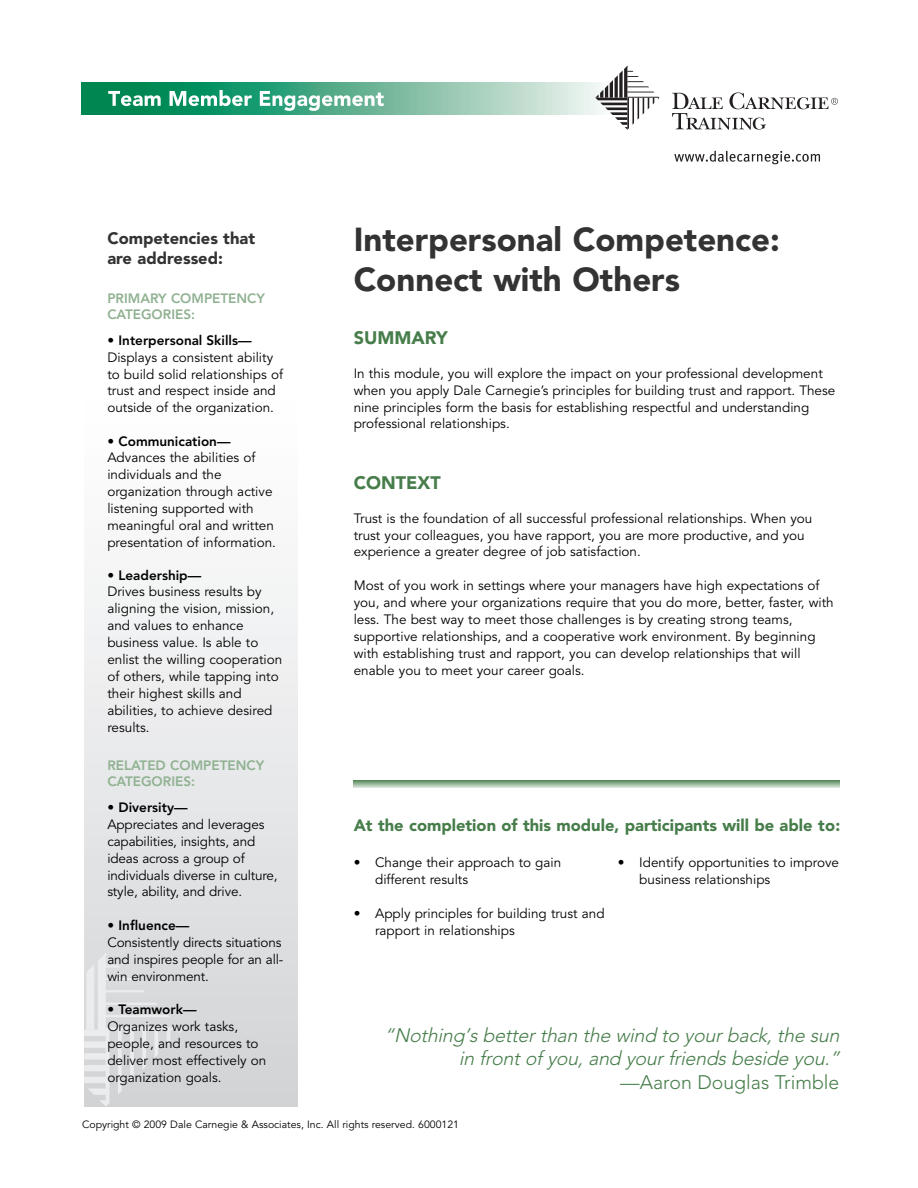
<style>
.page{position:relative;width:918px;height:1188px;background:#fff}
.page>*{position:absolute;margin:0;border:0;box-sizing:border-box;transform-origin:0 0}
.t1{font:900 33px/39.6px "Avenir LT";color:#333}
.t2{font:italic 300 19.5px/23.4px "Avenir LT";color:#467d4a;text-align:right}
.t3{font:300 19.5px "Avenir LT";color:#467d4a}
.t4{font:900 18px "Avenir LT";color:#467d4a}
.t5{font:900 16.5px "Avenir LT";color:#467d4a}
.t6{font:900 16.5px/19.8px "Avenir LT";color:#333}
.t7{font:13.5px/17px "Avenir LT";color:#000}
.t8{font:800 13.5px "Avenir LT";color:#000}
.t9{font:800 13.5px/16.2px "Avenir LT";color:#90b192}
.t10{font:10.5px "Avenir LT";color:#000}
</style>
<div class="page">
<div style="left:84px;top:83px;width:214px;height:1024px;background:linear-gradient(to bottom,#fff,#d6d7da)"></div>
<svg style="left:81px;top:82px;width:579px;height:32px;background:#6fb99c"></svg>
<svg style="left:108px;top:91px;width:53px;height:15px"></svg>
<svg style="left:170px;top:90px;width:82px;height:16px"></svg>
<svg style="left:260px;top:91px;width:124px;height:20px"></svg>
<svg style="left:595px;top:66px;width:64px;height:64px"></svg>
<svg style="left:672px;top:92px;width:166px;height:38px"></svg>
<svg style="left:674px;top:151px;width:146px;height:13px"></svg>
<svg style="left:84px;top:953px;width:99px;height:154px;background:#dbdcde"></svg>
<svg style="left:354px;top:781px;width:485px;height:7px;background:#a0bca2"></svg>
<h1 class="t1" style="left:354px;top:220px;width:428px">Interpersonal Competence:<br>Connect with Others</h1>
<h3 class="t4" style="left:354px;top:326px;width:95px">SUMMARY</h3>
<p class="t7" style="left:354px;top:365px;width:483px">In this module, you will explore the impact on your professional development when you apply Dale Carnegie’s principles for building trust and rapport. These nine principles form the basis for establishing respectful and understanding professional relationships.</p>
<p class="t6" style="left:107px;top:228px;width:149px">Competencies that are addressed:</p>
<p class="t9" style="left:107px;top:290px;width:159px">PRIMARY COMPETENCY<br>CATEGORIES:</p>
<p class="t8" style="left:107px;top:332px;width:146px">• Interpersonal Skills—</p>
<p class="t7" style="left:107px;top:349px;width:177px">Displays a consistent ability to build solid relationships of trust and respect inside and outside of the organization.</p>
<p class="t8" style="left:107px;top:434px;width:125px">• Communication—</p>
<p class="t7" style="left:107px;top:450px;width:170px">Advances the abilities of individuals and the organization through active listening supported with meaningful oral and written presentation of information.</p>
<p class="t8" style="left:107px;top:567px;width:95px">• Leadership—</p>
<p class="t7" style="left:107px;top:584px;width:177px">Drives business results by aligning the vision, mission, and values to enhance business value. Is able to enlist the willing cooperation of others, while tapping into their highest skills and abilities, to achieve desired results.</p>
<p class="t9" style="left:107px;top:757px;width:158px">RELATED COMPETENCY<br>CATEGORIES:</p>
<p class="t8" style="left:107px;top:799px;width:82px">• Diversity—</p>
<p class="t7" style="left:107px;top:816px;width:172px">Appreciates and leverages capabilities, insights, and ideas across a group of individuals diverse in culture, style, ability, and drive.</p>
<p class="t8" style="left:107px;top:918px;width:83px">• Influence—</p>
<p class="t7" style="left:107px;top:934px;width:178px">Consistently directs situations and inspires people for an all&shy;win environment.</p>
<p class="t8" style="left:107px;top:1001px;width:91px">• Teamwork—</p>
<p class="t7" style="left:107px;top:1018px;width:161px">Organizes work tasks, people, and resources to deliver most effectively on organization goals.</p>
<p class="t10" style="left:82px;top:1119px;width:378px">Copyright © 2009 Dale Carnegie &amp; Associates, Inc. All rights reserved. 6000121</p>
<h3 class="t4" style="left:354px;top:471px;width:88px">CONTEXT</h3>
<p class="t7" style="left:354px;top:510px;width:460px">Trust is the foundation of all successful professional relationships. When you trust your colleagues, you have rapport, you are more productive, and you experience a greater degree of job satisfaction.</p>
<p class="t7" style="left:354px;top:578px;width:482px">Most of you work in settings where your managers have high expectations of you, and where your organizations require that you do more, better, faster, with less. The best way to meet those challenges is by creating strong teams, supportive relationships, and a cooperative work environment. By beginning with establishing trust and rapport, you can develop relationships that will enable you to meet your career goals.</p>
<p class="t5" style="left:354px;top:816px;width:488px">At the completion of this module, participants will be able to:</p>
<p class="t7" style="left:375px;top:854px;width:188px;text-indent:-21px">• Change their approach to gain different results</p>
<p class="t7" style="left:375px;top:905px;width:231px;text-indent:-21px">• Apply principles for building trust and rapport in relationships</p>
<p class="t7" style="left:639px;top:854px;width:201px;text-indent:-21px">• Identify opportunities to improve business relationships</p>
<h2 class="t2" style="left:384px;top:1024px;width:462px">“Nothing’s better than the wind to your back, the sun in front of you, and your friends beside you.”</h2>
<h2 class="t3" style="left:620px;top:1071px;width:221px">—Aaron Douglas Trimble</h2>
</div>
